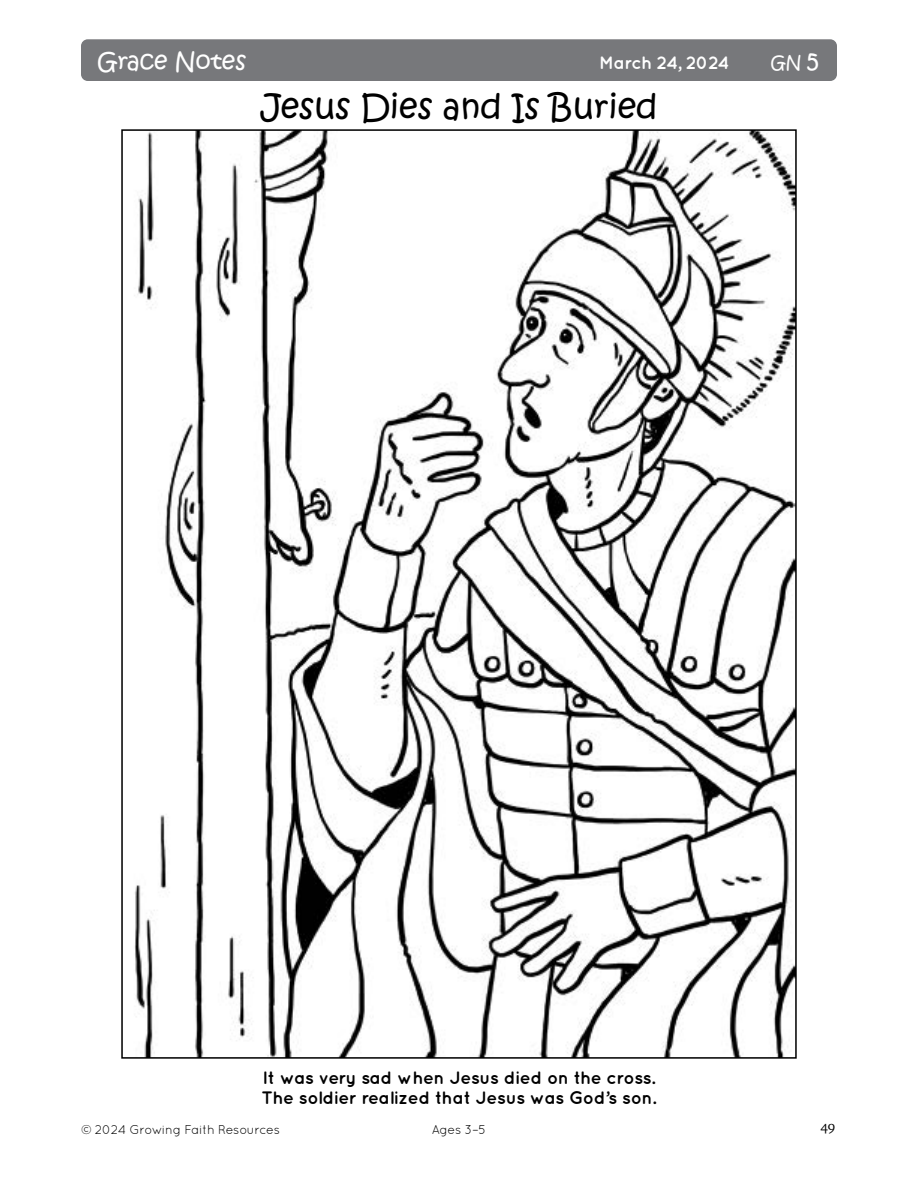
<style>
.page{position:relative;width:918px;height:1188px;background:#fff}
.page>*{position:absolute;margin:0;border:0;box-sizing:border-box;transform-origin:0 0}
.t1{font:33px "Kristen Normal ITC Std";color:#000}
.t2{font:24px "Kristen Normal ITC Std";color:#fff}
.t3{font:700 18px/19.5px "Quicksand";letter-spacing:-.02em;color:#000}
.t4{font:700 18px "Quicksand";letter-spacing:-.035em;color:#fff}
.t5{font:18px "Kristen Normal ITC Std";color:#fff}
.t6{font:13.5px "Charter ITC Std";color:#000}
.t7{font:12.75px "Quicksand";letter-spacing:-.025em;color:#000}
.s1{font-size:24px}
</style>
<div class="page">
<img style="left:134px;top:132px;width:660px;height:924px">
<div style="left:81px;top:39px;width:756px;height:42px;background:#77787b;border-radius:7px"></div>
<h2 class="t2" style="left:98px;top:46px;width:150px">Grace Notes</h2>
<p class="t4" style="left:599px;top:52px;width:132px">March 24, 2024</p>
<p class="t5" style="left:771px;top:50px;width:50px">GN <span class="s1">5</span></p>
<h1 class="t1" style="left:260px;top:85px;width:399px">Jesus Dies and Is Buried</h1>
<p class="t3" style="left:262px;top:1068px;width:396px">It was very sad when Jesus died on the cross.<br>The soldier realized that Jesus was God’s son.</p>
<p class="t7" style="left:81px;top:1122px;width:201px">© 2024 Growing Faith Resources</p>
<p class="t7" style="left:432px;top:1122px;width:56px">Ages 3–5</p>
<p class="t6" style="left:820px;top:1120px;width:17px">49</p>
</div>
